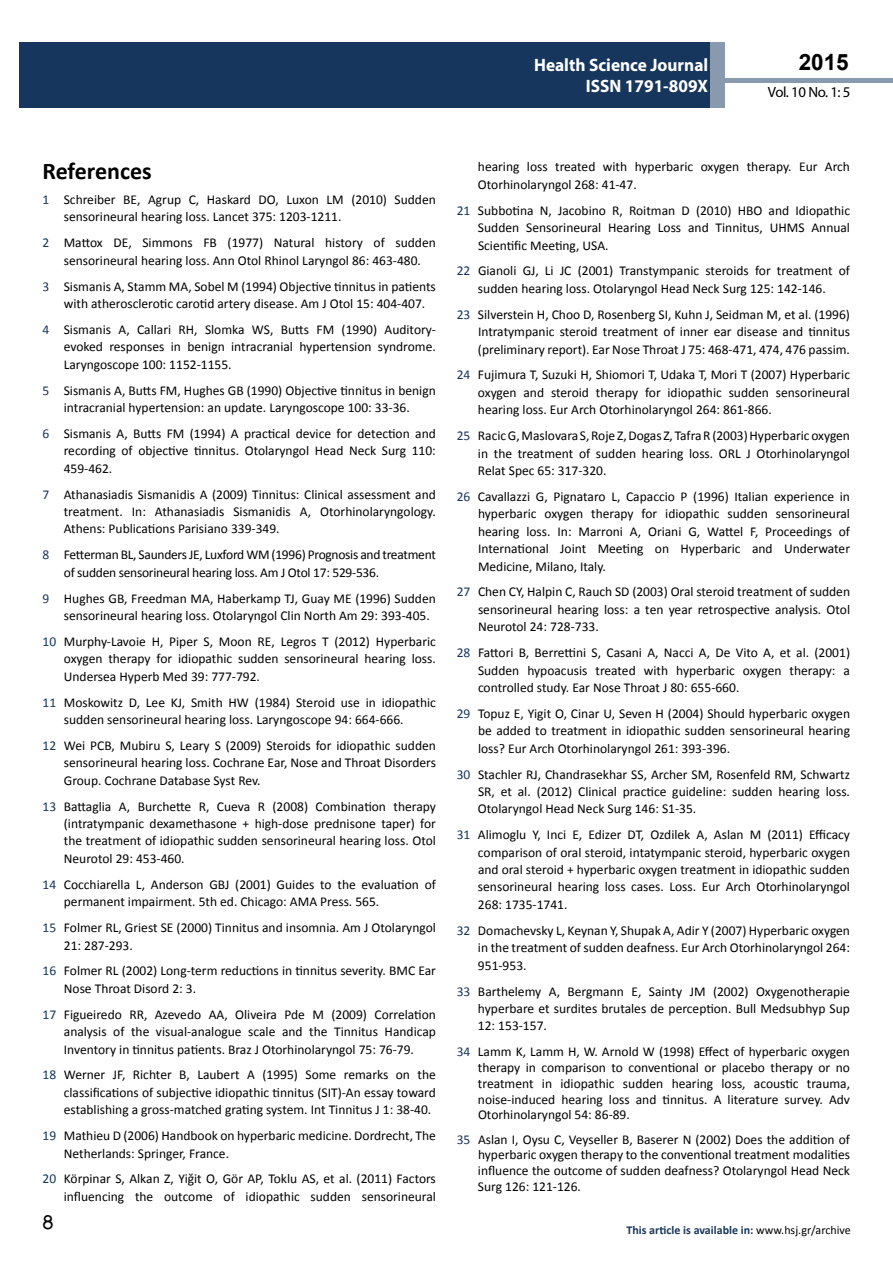
<style>
.page{position:relative;width:893px;height:1263px;background:#fff}
.page>*{position:absolute;margin:0;border:0;box-sizing:border-box;transform-origin:0 0}
.t1{font:25.5px "Tunga";color:#000}
.t2{font:700 24px "Calibri";color:#000}
.t3{font:700 22.5px "Arial";color:#000}
.t4{font:700 18px/21.6px "Myriad Pro";color:#fff;text-align:right;scale:.96 1}
.t5{font:14.85px "Myriad Pro";letter-spacing:-.03em;color:#000}
.t6{font:13.5px/17.4px "Calibri";color:#000;text-align:justify}
.t7{font:13.5px/17.4px "Calibri";letter-spacing:-.02em;color:#000}
.t8{font:700 12px "Calibri";color:#16365d}
.s1{color:#16365d}
.s2{font-weight:400;color:#000}
</style>
<div class="page">
<hr style="left:725px;top:78px;width:168px;height:4px;background:#8a9aae">
<div style="left:19px;top:42px;width:690px;height:66px;background:#16365d"></div>
<div style="left:709px;top:42px;width:16px;height:66px;background:#8a9aae"></div>
<h3 class="t4" style="left:517px;top:53px;width:198px">ARCHIVO DE MEDICINA<br>6 8 9465</h3>
<h3 class="t3" style="left:799px;top:47px;width:52px">2015</h3>
<h3 class="t4" style="left:534px;top:53px;width:183px">Health Science Journal<br>ISSN 1791-809X</h3>
<p class="t5" style="left:768px;top:83px;width:84px">Vol. 10 No. 1: 5</p>
<h2 class="t2" style="left:43px;top:156px;width:111px">References</h2>
<p class="t6" style="left:64px;top:191px;width:374px;text-indent:-21px"><span class="s1">1</span> Schreiber BE, Agrup C, Haskard DO, Luxon LM (2010) Sudden sensorineural hearing loss. Lancet 375: 1203-1211.</p>
<p class="t6" style="left:43px;top:234px;width:395px;text-align:center"><span class="s1">2</span> Mattox DE, Simmons FB (1977) Natural history of sudden sensorineural hearing loss. Ann Otol Rhinol Laryngol 86: 463-480.</p>
<p class="t6" style="left:64px;top:277px;width:374px;text-indent:-21px"><span class="s1">3</span> Sismanis A, Stamm MA, Sobel M (1994) Objective tinnitus in patients with atherosclerotic carotid artery disease. Am J Otol 15: 404-407.</p>
<p class="t6" style="left:64px;top:321px;width:374px;text-indent:-21px"><span class="s1">4</span> Sismanis A, Callari RH, Slomka WS, Butts FM (1990) Auditory&shy;evoked responses in benign intracranial hypertension syndrome.<br>Laryngoscope 100: 1152-1155.</p>
<p class="t6" style="left:42px;top:381px;width:395px;text-align:center"><span class="s1">5</span> Sismanis A, Butts FM, Hughes GB (1990) Objective tinnitus in benign intracranial hypertension: an update. Laryngoscope 100: 33-36.</p>
<p class="t6" style="left:64px;top:425px;width:374px;text-indent:-21px"><span class="s1">6</span> Sismanis A, Butts FM (1994) A practical device for detection and recording of objective tinnitus. Otolaryngol Head Neck Surg 110:<br>459-462.</p>
<p class="t6" style="left:64px;top:485px;width:374px;text-indent:-21px"><span class="s1">7</span> Athanasiadis Sismanidis A (2009) Tinnitus: Clinical assessment and treatment. In: Athanasiadis Sismanidis A, Otorhinolaryngology.<br>Athens: Publications Parisiano 339-349.</p>
<p class="t7" style="left:64px;top:546px;width:374px;text-indent:-21px"><span class="s1">8</span> Fetterman BL, Saunders JE, Luxford WM (1996) Prognosis and treatment of sudden sensorineural hearing loss. Am J Otol 17: 529-536.</p>
<p class="t6" style="left:64px;top:589px;width:374px;text-indent:-21px"><span class="s1">9</span> Hughes GB, Freedman MA, Haberkamp TJ, Guay ME (1996) Sudden sensorineural hearing loss. Otolaryngol Clin North Am 29: 393-405.</p>
<p class="t6" style="left:64px;top:633px;width:374px;text-indent:-21px"><span class="s1">10</span> Murphy-Lavoie H, Piper S, Moon RE, Legros T (2012) Hyperbaric oxygen therapy for idiopathic sudden sensorineural hearing loss.<br>Undersea Hyperb Med 39: 777-792.</p>
<p class="t6" style="left:64px;top:693px;width:374px;text-indent:-21px"><span class="s1">11</span> Moskowitz D, Lee KJ, Smith HW (1984) Steroid use in idiopathic sudden sensorineural hearing loss. Laryngoscope 94: 664-666.</p>
<p class="t6" style="left:64px;top:737px;width:374px;text-indent:-21px"><span class="s1">12</span> Wei PCB, Mubiru S, Leary S (2009) Steroids for idiopathic sudden sensorineural hearing loss. Cochrane Ear, Nose and Throat Disorders Group. Cochrane Database Syst Rev.</p>
<p class="t6" style="left:64px;top:797px;width:374px;text-indent:-21px"><span class="s1">13</span> Battaglia A, Burchette R, Cueva R (2008) Combination therapy (intratympanic dexamethasone + high-dose prednisone taper) for the treatment of idiopathic sudden sensorineural hearing loss. Otol Neurotol 29: 453-460.</p>
<p class="t6" style="left:64px;top:876px;width:374px;text-indent:-21px"><span class="s1">14</span> Cocchiarella L, Anderson GBJ (2001) Guides to the evaluation of permanent impairment. 5th ed. Chicago: AMA Press. 565.</p>
<p class="t6" style="left:64px;top:919px;width:374px;text-indent:-21px"><span class="s1">15</span> Folmer RL, Griest SE (2000) Tinnitus and insomnia. Am J Otolaryngol<br>21: 287-293.</p>
<p class="t6" style="left:64px;top:962px;width:374px;text-indent:-21px"><span class="s1">16</span> Folmer RL (2002) Long-term reductions in tinnitus severity. BMC Ear<br>Nose Throat Disord 2: 3.</p>
<p class="t6" style="left:64px;top:1005px;width:374px;text-indent:-21px"><span class="s1">17</span> Figueiredo RR, Azevedo AA, Oliveira Pde M (2009) Correlation analysis of the visual-analogue scale and the Tinnitus Handicap Inventory in tinnitus patients. Braz J Otorhinolaryngol 75: 76-79.</p>
<p class="t6" style="left:64px;top:1066px;width:374px;text-indent:-21px"><span class="s1">18</span> Werner JF, Richter B, Laubert A (1995) Some remarks on the classifications of subjective idiopathic tinnitus (SIT)-An essay toward establishing a gross-matched grating system. Int Tinnitus J 1: 38-40.</p>
<p class="t6" style="left:64px;top:1127px;width:374px;text-indent:-21px"><span class="s1">19</span> Mathieu D (2006) Handbook on hyperbaric medicine. Dordrecht, The<br>Netherlands: Springer, France.</p>
<p class="t6" style="left:43px;top:1170px;width:395px;text-align:right"><span class="s1">20</span> Körpinar S, Alkan Z, Yiğit O, Gör AP, Toklu AS, et al. (2011) Factors influencing the outcome of idiopathic sudden sensorineural</p>
<h1 class="t1" style="left:42px;top:1205px;width:13px">8</h1>
<p class="t6" style="left:478px;top:158px;width:374px">hearing loss treated with hyperbaric oxygen therapy. Eur Arch<br>Otorhinolaryngol 268: 41-47.</p>
<p class="t6" style="left:478px;top:202px;width:374px;text-indent:-21px"><span class="s1">21</span> Subbotina N, Jacobino R, Roitman D (2010) HBO and Idiopathic Sudden Sensorineural Hearing Loss and Tinnitus, UHMS Annual Scientific Meeting, USA.</p>
<p class="t6" style="left:457px;top:262px;width:395px;text-align:center"><span class="s1">22</span> Gianoli GJ, Li JC (2001) Transtympanic steroids for treatment of sudden hearing loss. Otolaryngol Head Neck Surg 125: 142-146.</p>
<p class="t6" style="left:478px;top:306px;width:374px;text-indent:-21px"><span class="s1">23</span> Silverstein H, Choo D, Rosenberg SI, Kuhn J, Seidman M, et al. (1996)<br>Intratympanic steroid treatment of inner ear disease and tinnitus (preliminary report). Ear Nose Throat J 75: 468-471, 474, 476 passim.</p>
<p class="t6" style="left:478px;top:366px;width:374px;text-indent:-21px"><span class="s1">24</span> Fujimura T, Suzuki H, Shiomori T, Udaka T, Mori T (2007) Hyperbaric oxygen and steroid therapy for idiopathic sudden sensorineural hearing loss. Eur Arch Otorhinolaryngol 264: 861-866.</p>
<p class="t6" style="left:478px;top:427px;width:374px;text-indent:-21px"><span class="s1">25</span> RacicG,Maslovara S,RojeZ,Dogas Z, TafraR(2003)Hyperbaricoxygen in the treatment of sudden hearing loss. ORL J Otorhinolaryngol Relat Spec 65: 317-320.</p>
<p class="t6" style="left:478px;top:488px;width:374px;text-indent:-21px"><span class="s1">26</span> Cavallazzi G, Pignataro L, Capaccio P (1996) Italian experience in hyperbaric oxygen therapy for idiopathic sudden sensorineural hearing loss. In: Marroni A, Oriani G, Wattel F, Proceedings of International Joint Meeting on Hyperbaric and Underwater Medicine, Milano, Italy.</p>
<p class="t6" style="left:478px;top:583px;width:374px;text-indent:-21px"><span class="s1">27</span> Chen CY, Halpin C, Rauch SD (2003) Oral steroid treatment of sudden sensorineural hearing loss: a ten year retrospective analysis. Otol Neurotol 24: 728-733.</p>
<p class="t6" style="left:478px;top:644px;width:374px;text-indent:-21px"><span class="s1">28</span> Fattori B, Berrettini S, Casani A, Nacci A, De Vito A, et al. (2001)<br>Sudden hypoacusis treated with hyperbaric oxygen therapy: a controlled study. Ear Nose Throat J 80: 655-660.</p>
<p class="t6" style="left:478px;top:705px;width:374px;text-indent:-21px"><span class="s1">29</span> Topuz E, Yigit O, Cinar U, Seven H (2004) Should hyperbaric oxygen be added to treatment in idiopathic sudden sensorineural hearing loss? Eur Arch Otorhinolaryngol 261: 393-396.</p>
<p class="t6" style="left:478px;top:765px;width:374px;text-indent:-21px"><span class="s1">30</span> Stachler RJ, Chandrasekhar SS, Archer SM, Rosenfeld RM, Schwartz SR, et al. (2012) Clinical practice guideline: sudden hearing loss.<br>Otolaryngol Head Neck Surg 146: S1-35.</p>
<p class="t6" style="left:478px;top:826px;width:374px;text-indent:-21px"><span class="s1">31</span> Alimoglu Y, Inci E, Edizer DT, Ozdilek A, Aslan M (2011) Efficacy comparison of oral steroid, intatympanic steroid, hyperbaric oxygen and oral steroid + hyperbaric oxygen treatment in idiopathic sudden sensorineural hearing loss cases. Loss. Eur Arch Otorhinolaryngol 268: 1735-1741.</p>
<p class="t6" style="left:478px;top:922px;width:374px;text-indent:-21px"><span class="s1">32</span> Domachevsky L, Keynan Y, Shupak A, Adir Y (2007) Hyperbaric oxygen in the treatment of sudden deafness. Eur Arch Otorhinolaryngol 264:<br>951-953.</p>
<p class="t6" style="left:478px;top:982px;width:374px;text-indent:-21px"><span class="s1">33</span> Barthelemy A, Bergmann E, Sainty JM (2002) Oxygenotherapie hyperbare et surdites brutales de perception. Bull Medsubhyp Sup 12: 153-157.</p>
<p class="t6" style="left:478px;top:1044px;width:374px;line-height:15.8px;text-indent:-21px"><span class="s1">34</span> Lamm K, Lamm H, W. Arnold W (1998) Effect of hyperbaric oxygen therapy in comparison to conventional or placebo therapy or no treatment in idiopathic sudden hearing loss, acoustic trauma, noise-induced hearing loss and tinnitus. A literature survey. Adv Otorhinolaryngol 54: 86-89.</p>
<p class="t6" style="left:478px;top:1131px;width:374px;line-height:15.8px;text-indent:-21px"><span class="s1">35</span> Aslan I, Oysu C, Veyseller B, Baserer N (2002) Does the addition of hyperbaric oxygen therapy to the conventional treatment modalities influence the outcome of sudden deafness? Otolaryngol Head Neck Surg 126: 121-126.</p>
<p class="t8" style="left:626px;top:1223px;width:226px">This article is available in: <span class="s2">www.hsj.gr/archive</span></p>
</div>
